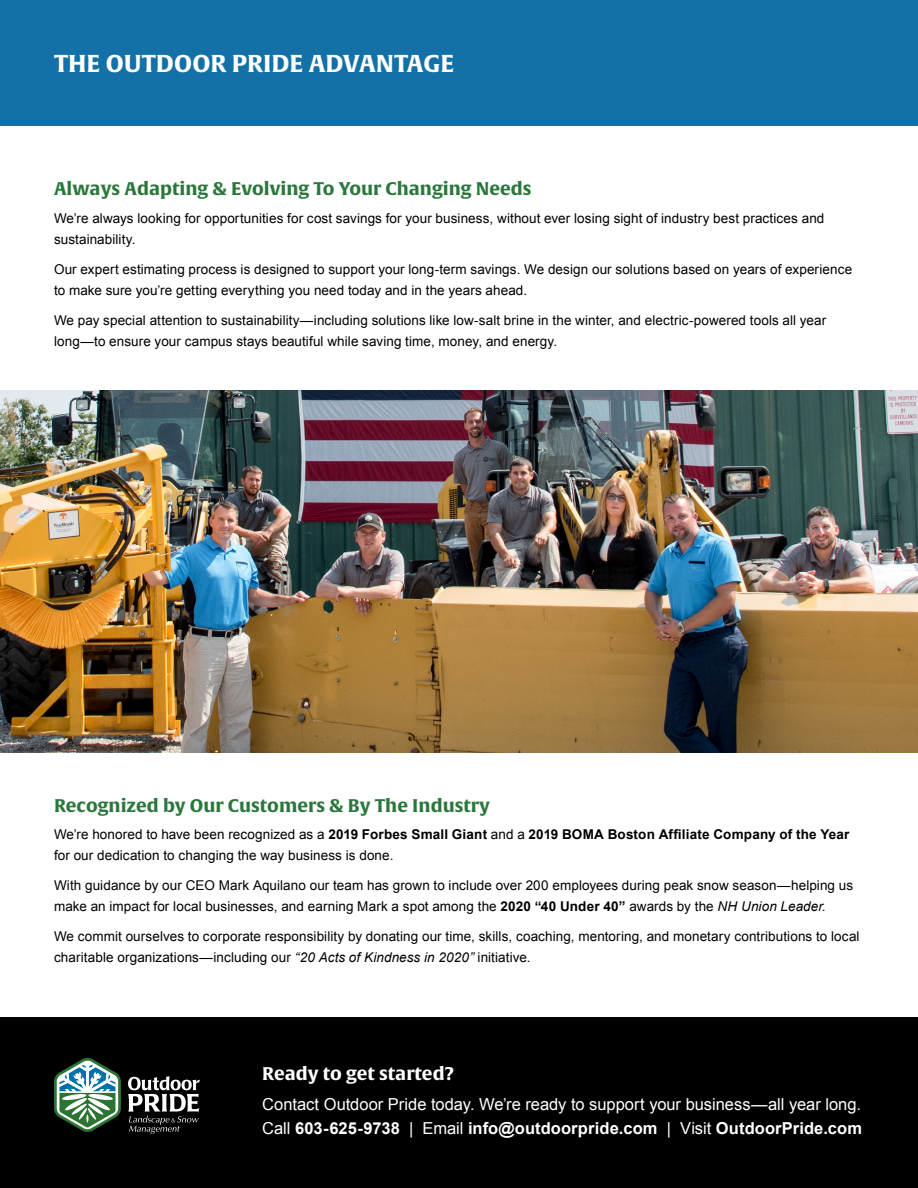
<style>
.page{position:relative;width:918px;height:1188px;background:#fff}
.page>*{position:absolute;margin:0;border:0;box-sizing:border-box;transform-origin:0 0}
.t1{font:700 24px "Alverata";color:#fff}
.t2{font:700 18px "Alverata";color:#2a773b}
.t3{font:700 18px "Alverata";color:#fff}
.t4{font:16.5px/24px "Arial";color:#fff}
.t5{font:13.5px/21px "Arial";letter-spacing:.005em;color:#000}
.s1{font-weight:700}
.s2{font-style:italic}
</style>
<div class="page">
<div style="left:0;top:0;width:918px;height:126px;background:#1371a7"></div>
<img style="left:0;top:390px;width:918px;height:363px">
<div style="left:0;top:1017px;width:918px;height:171px;background:#000"></div>
<svg style="left:54px;top:1058px;width:67px;height:74px"></svg>
<svg style="left:128px;top:1076px;width:72px;height:58px"></svg>
<h1 class="t1" style="left:54px;top:48px;width:402px">THE OUTDOOR PRIDE ADVANTAGE</h1>
<h2 class="t2" style="left:54px;top:177px;width:479px">Always Adapting &amp; Evolving To Your Changing Needs</h2>
<p class="t5" style="left:54px;top:207px;width:772px">We’re always looking for opportunities for cost savings for your business, without ever losing sight of industry best practices and sustainability.</p>
<p class="t5" style="left:54px;top:258px;width:800px">Our expert estimating process is designed to support your long-term savings. We design our solutions based on years of experience to make sure you’re getting everything you need today and in the years ahead.</p>
<p class="t5" style="left:54px;top:309px;width:774px">We pay special attention to sustainability—including solutions like low-salt brine in the winter, and electric-powered tools all year long—to ensure your campus stays beautiful while saving time, money, and energy.</p>
<h2 class="t2" style="left:54px;top:794px;width:437px">Recognized by Our Customers &amp; By The Industry</h2>
<p class="t5" style="left:54px;top:824px;width:797px">We’re honored to have been recognized as a <span class="s1">2019 Forbes Small Giant</span> and a <span class="s1">2019 BOMA Boston Affiliate Company of the Year </span>for our dedication to changing the way business is done.</p>
<p class="t5" style="left:54px;top:875px;width:801px">With guidance by our CEO Mark Aquilano our team has grown to include over 200 employees during peak snow season—helping us make an impact for local businesses, and earning Mark a spot among the <span class="s1">2020 “40 Under 40”</span> awards by the <span class="s2">NH Union Leader.</span></p>
<p class="t5" style="left:54px;top:926px;width:807px">We commit ourselves to corporate responsibility by donating our time, skills, coaching, mentoring, and monetary contributions to local charitable organizations—including our <span class="s2">“20 Acts of Kindness in 2020”</span> initiative.</p>
<h2 class="t3" style="left:262px;top:1063px;width:193px">Ready to get started?</h2>
<p class="t4" style="left:262px;top:1093px;width:601px">Contact Outdoor Pride today. We’re ready to support your business—all year long.<br>Call <span class="s1">603-625-9738</span> | Email <span class="s1">info@outdoorpride.com</span> | Visit <span class="s1">OutdoorPride.com</span></p>
</div>
